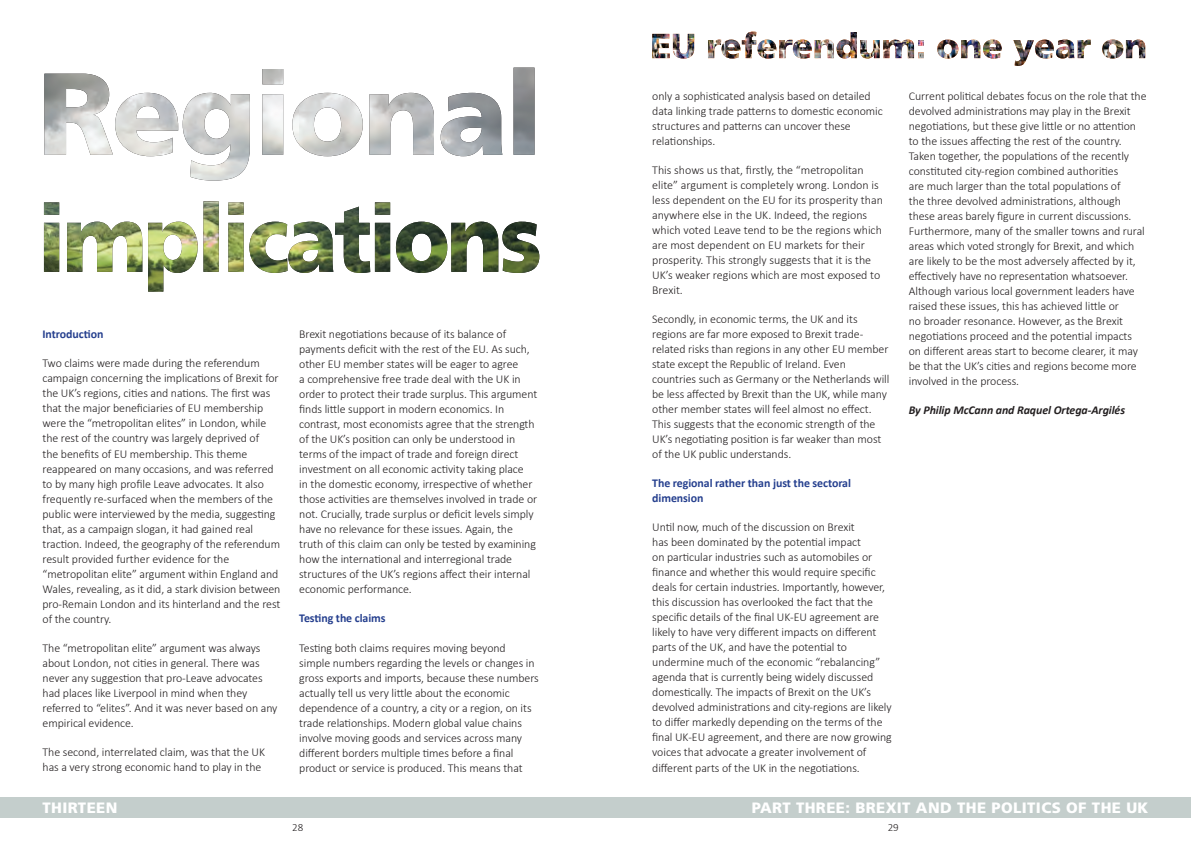
<style>
.page{position:relative;width:1191px;height:842px;background:#fff}
.page>*{position:absolute;margin:0;border:0;box-sizing:border-box;transform-origin:0 0}
.t1{font:900 15px "Frutiger";letter-spacing:.025em;color:#fff}
.t2{font:300 12px/15px "Calibri";letter-spacing:-.005em;color:#231f20}
.t3{font:700 12px/15px "Calibri";letter-spacing:-.005em;color:#253f8e}
.t4{font:italic 700 12px "Calibri";letter-spacing:-.005em;color:#231f20}
.t5{font:300 11px "Calibri";color:#231f20}
</style>
<div class="page">
<div style="left:0;top:797px;width:1191px;height:20px;background:#c4cecc"></div>
<img style="left:652px;top:32px;width:272px;height:27px">
<img style="left:937px;top:40px;width:208px;height:26px">
<img style="left:44px;top:201px;width:495px;height:91px">
<img style="left:44px;top:68px;width:490px;height:113px">
<p class="t3" style="left:43px;top:327px;width:62px">Introduction</p>
<p class="t2" style="left:43px;top:355px;width:239px">Two claims were made during the referendum campaign concerning the implications of Brexit for the UK’s regions, cities and nations. The first was that the major beneficiaries of EU membership were the “metropolitan elites” in London, while the rest of the country was largely deprived of<br>the benefits of EU membership. This theme reappeared on many occasions, and was referred to by many high profile Leave advocates. It also frequently re-surfaced when the members of the public were interviewed by the media, suggesting that, as a campaign slogan, it had gained real traction. Indeed, the geography of the referendum result provided further evidence for the “metropolitan elite” argument within England and Wales, revealing, as it did, a stark division between pro-Remain London and its hinterland and the rest of the country.</p>
<p class="t2" style="left:43px;top:640px;width:236px">The “metropolitan elite” argument was always about London, not cities in general. There was never any suggestion that pro-Leave advocates had places like Liverpool in mind when they referred to “elites”. And it was never based on any empirical evidence.</p>
<p class="t2" style="left:43px;top:744px;width:224px">The second, interrelated claim, was that the UK has a very strong economic hand to play in the</p>
<p class="t1" style="left:43px;top:798px;width:76px">THIRTEEN</p>
<p class="t2" style="left:299px;top:326px;width:240px">Brexit negotiations because of its balance of payments deficit with the rest of the EU. As such, other EU member states will be eager to agree<br>a comprehensive free trade deal with the UK in order to protect their trade surplus. This argument finds little support in modern economics. In contrast, most economists agree that the strength of the UK’s position can only be understood in terms of the impact of trade and foreign direct investment on all economic activity taking place<br>in the domestic economy, irrespective of whether those activities are themselves involved in trade or not. Crucially, trade surplus or deficit levels simply have no relevance for these issues. Again, the truth of this claim can only be tested by examining how the international and interregional trade structures of the UK’s regions affect their internal economic performance.</p>
<p class="t3" style="left:299px;top:611px;width:88px">Testing the claims</p>
<p class="t2" style="left:299px;top:640px;width:241px">Testing both claims requires moving beyond simple numbers regarding the levels or changes in gross exports and imports, because these numbers actually tell us very little about the economic dependence of a country, a city or a region, on its trade relationships. Modern global value chains involve moving goods and services across many different borders multiple times before a final product or service is produced. This means that</p>
<p class="t2" style="left:652px;top:88px;width:232px">only a sophisticated analysis based on detailed data linking trade patterns to domestic economic structures and patterns can uncover these relationships.</p>
<p class="t2" style="left:652px;top:162px;width:232px">This shows us that, firstly, the “metropolitan elite” argument is completely wrong. London is less dependent on the EU for its prosperity than anywhere else in the UK. Indeed, the regions which voted Leave tend to be the regions which are most dependent on EU markets for their prosperity. This strongly suggests that it is the UK’s weaker regions which are most exposed to Brexit.</p>
<p class="t2" style="left:652px;top:311px;width:239px">Secondly, in economic terms, the UK and its regions are far more exposed to Brexit trade&shy;related risks than regions in any other EU member state except the Republic of Ireland. Even countries such as Germany or the Netherlands will be less affected by Brexit than the UK, while many other member states will feel almost no effect.<br>This suggests that the economic strength of the UK’s negotiating position is far weaker than most of the UK public understands.</p>
<p class="t3" style="left:652px;top:476px;width:200px">The regional rather than just the sectoral dimension</p>
<p class="t2" style="left:652px;top:519px;width:241px">Until now, much of the discussion on Brexit<br>has been dominated by the potential impact<br>on particular industries such as automobiles or finance and whether this would require specific deals for certain industries. Importantly, however, this discussion has overlooked the fact that the specific details of the final UK-EU agreement are likely to have very different impacts on different parts of the UK, and have the potential to undermine much of the economic “rebalancing” agenda that is currently being widely discussed domestically. The impacts of Brexit on the UK’s devolved administrations and city-regions are likely to differ markedly depending on the terms of the final UK-EU agreement, and there are now growing voices that advocate a greater involvement of different parts of the UK in the negotiations.</p>
<p class="t2" style="left:909px;top:88px;width:239px">Current political debates focus on the role that the devolved administrations may play in the Brexit negotiations, but these give little or no attention to the issues affecting the rest of the country.<br>Taken together, the populations of the recently constituted city-region combined authorities<br>are much larger than the total populations of<br>the three devolved administrations, although these areas barely figure in current discussions.<br>Furthermore, many of the smaller towns and rural areas which voted strongly for Brexit, and which are likely to be the most adversely affected by it, effectively have no representation whatsoever.<br>Although various local government leaders have raised these issues, this has achieved little or<br>no broader resonance. However, as the Brexit negotiations proceed and the potential impacts on different areas start to become clearer, it may be that the UK’s cities and regions become more involved in the process.</p>
<p class="t4" style="left:909px;top:402px;width:218px">By Philip McCann and Raquel Ortega-Argilés</p>
<p class="t1" style="left:752px;top:798px;width:398px">PART THREE: BREXIT AND THE POLITICS OF THE UK</p>
<p class="t5" style="left:292px;top:821px;width:13px">28</p>
<p class="t5" style="left:887px;top:821px;width:13px">29</p>
</div>
